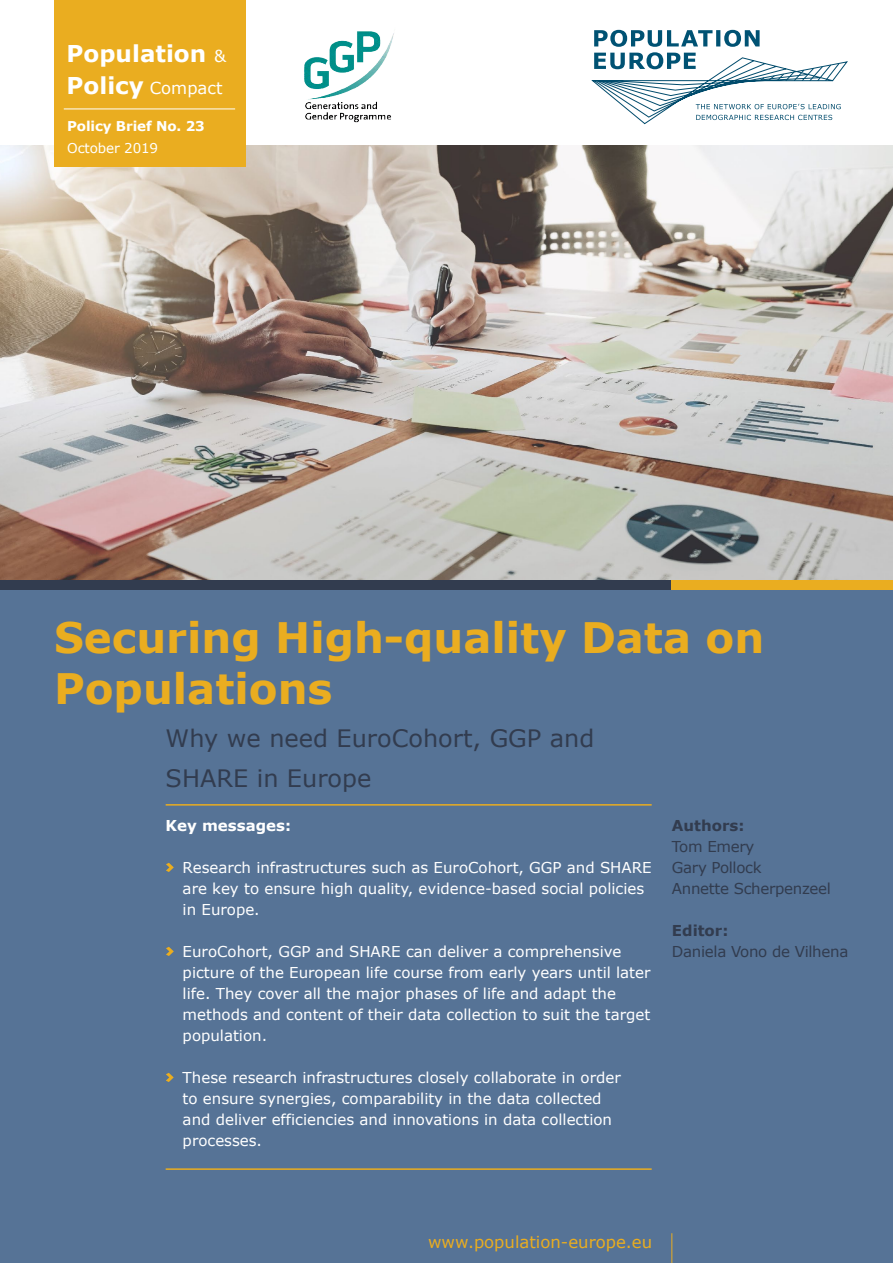
<style>
.page{position:relative;width:893px;height:1263px;background:#fff}
.page>*{position:absolute;margin:0;border:0;box-sizing:border-box;transform-origin:0 0}
.Titel_der_Ausgabe{font:700 42px/50.4px "Verdana";color:#eaad20}
.Subline_Titel{font:24px/39.9px "Verdana";color:#323c4f}
.t1{font:700 23.1px "Verdana";color:#fff}
.t2{font:16.5px "Verdana";color:#eaad20}
.t3{font:16.5px "Verdana";color:#fff}
.Titel_Fließtext_weiß{font:15px/21px "Verdana";color:#fff}
.Titel_Fließtext_blau{font:15px "Verdana";letter-spacing:-.02em;color:#323c4f}
.t4{font:700 15px "Verdana";color:#323c4f}
.t5{font:700 15px "Verdana";color:#fff}
.t6{font:700 13.5px "Verdana";letter-spacing:-.01em;color:#fff}
.t7{font:13.5px "Verdana";letter-spacing:-.01em;color:#fff}
.s1{font-weight:400;font-size:16.5px}
.s2{font-weight:700;font-size:23.1px}
</style>
<div class="page">
<div style="left:0;top:590px;width:893px;height:673px;background:#567396"></div>
<div style="left:672px;top:579px;width:221px;height:11px;background:#eaad20"></div>
<hr style="left:671px;top:1233px;width:1px;height:30px;background:#eaad20">
<div style="left:0;top:579px;width:670px;height:11px;background:#323c4f"></div>
<svg style="left:591px;top:30px;width:257px;height:94px"></svg>
<img style="left:304px;top:31px;width:90px;height:92px">
<hr style="left:166px;top:1168px;width:486px;height:2px;background:#eaad20">
<hr style="left:166px;top:804px;width:486px;height:2px;background:#eaad20">
<svg style="left:166px;top:863px;width:8px;height:9px"></svg>
<svg style="left:166px;top:947px;width:8px;height:9px"></svg>
<svg style="left:166px;top:1073px;width:8px;height:9px"></svg>
<img style="left:0;top:146px;width:893px;height:433px">
<div style="left:54px;top:0;width:191px;height:166px;background:#eaad20"></div>
<hr style="left:64px;top:109px;width:171px;height:1px;background:#fff">
<h3 class="t1" style="left:67px;top:37px;width:161px">Population <span class="s1">&amp;</span></h3>
<p class="t3" style="left:67px;top:77px;width:158px"><span class="s2">Policy</span> Compact</p>
<p class="t6" style="left:67px;top:117px;width:139px">Policy Brief No. 23</p>
<p class="t7" style="left:67px;top:139px;width:92px">October 2019</p>
<p class="Titel_der_Ausgabe" style="left:54px;top:612px;width:712px">Securing High-quality Data on<br>Populations</p>
<p class="Subline_Titel" style="left:166px;top:718px;width:430px">Why we need EuroCohort, GGP and<br>SHARE in Europe</p>
<p class="t5" style="left:166px;top:815px;width:127px">Key messages:</p>
<p class="Titel_Fließtext_weiß" style="left:183px;top:857px;width:470px">Research infrastructures such as EuroCohort, GGP and SHARE are key to ensure high quality, evidence-based social policies in Europe.</p>
<p class="Titel_Fließtext_weiß" style="left:183px;top:941px;width:469px">EuroCohort, GGP and SHARE can deliver a comprehensive picture of the European life course from early years until later life. They cover all the major phases of life and adapt the methods and content of their data collection to suit the target population.</p>
<p class="Titel_Fließtext_weiß" style="left:183px;top:1067px;width:440px">These research infrastructures closely collaborate in order to ensure synergies, comparability in the data collected and deliver efficiencies and innovations in data collection processes.</p>
<p class="t4" style="left:672px;top:815px;width:74px">Authors:</p>
<p class="Titel_Fließtext_blau" style="left:672px;top:836px;width:84px">Tom Emery</p>
<p class="Titel_Fließtext_blau" style="left:672px;top:857px;width:91px">Gary Pollock</p>
<p class="Titel_Fließtext_blau" style="left:672px;top:878px;width:160px">Annette Scherpenzeel</p>
<p class="t4" style="left:672px;top:920px;width:58px">Editor:</p>
<p class="Titel_Fließtext_blau" style="left:672px;top:941px;width:178px">Daniela Vono de Vilhena</p>
<p class="t2" style="left:428px;top:1230px;width:226px">www.population-europe.eu</p>
</div>
